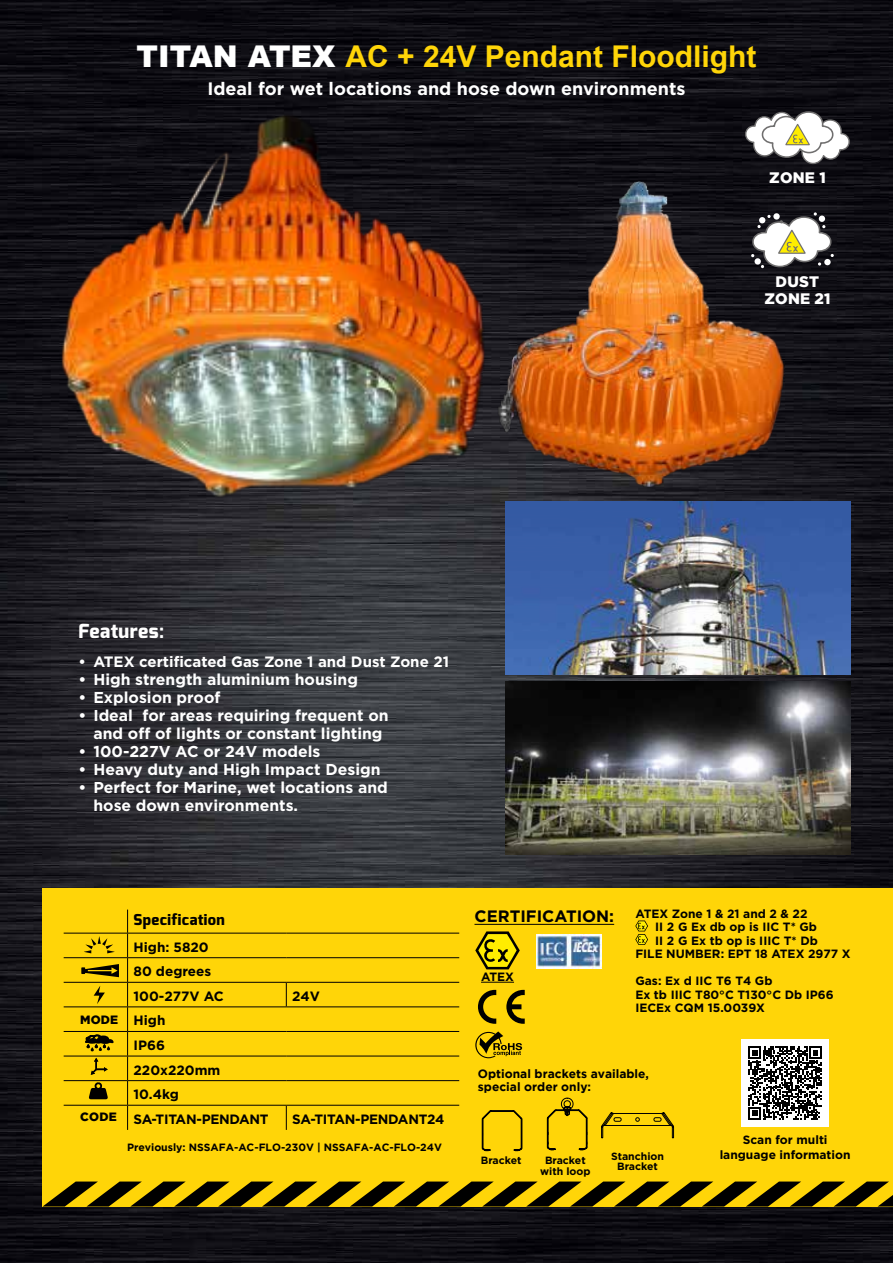
<style>
.page{position:relative;width:893px;height:1263px;background:#fff}
.page>*{position:absolute;margin:0;border:0;box-sizing:border-box;transform-origin:0 0}
.t1{font:700 30px "Arial";color:#ffd508}
.t2{font:800 19.5px "Exo";letter-spacing:.025em;color:#fff}
.t3{font:700 18px "Gotham";color:#fff}
.t4{font:700 16.5px "Gotham";color:#000}
.t5{font:700 15.75px/18px "Gotham";color:#fff;text-align:center}
.t6{font:900 15.15px/17.1px "Gotham";letter-spacing:.015em;color:#fff;text-align:center}
.t7{font:700 15px "Gotham";color:#fff}
.t8{font:800 15px "Exo";letter-spacing:.025em;color:#000}
.t9{font:700 13.5px/24.6px "Gotham";color:#000}
.t10{font:700 13.5px "Gotham";letter-spacing:-.02em;color:#000}
.t11{font:700 12px/13.5px "Gotham";color:#000;text-align:center}
.t12{font:700 12px/13.5px "Gotham";color:#000}
.t13{font:900 12px "Gotham";letter-spacing:.015em;color:#000}
.t14{font:700 10.5px "Gotham";color:#000}
.t15{font:700 10.5px/10.5px "Gotham";color:#000;text-align:center}
.s1{font-weight:900;color:#fff}
</style>
<div class="page">
<img style="left:0;top:0;width:893px;height:1263px">
<div style="left:43px;top:888px;width:850px;height:318px;background:#ffd508"></div>
<svg style="left:43px;top:1181px;width:850px;height:25px"></svg>
<img style="left:47px;top:106px;width:454px;height:401px">
<img style="left:490px;top:175px;width:301px;height:320px">
<img style="left:505px;top:501px;width:345px;height:173px">
<hr style="left:64px;top:957px;width:64px;height:1px;background:#000">
<hr style="left:64px;top:982px;width:64px;height:1px;background:#000">
<hr style="left:64px;top:1006px;width:64px;height:1px;background:#000">
<hr style="left:64px;top:1031px;width:64px;height:1px;background:#000">
<hr style="left:64px;top:1056px;width:64px;height:1px;background:#000">
<hr style="left:64px;top:1080px;width:64px;height:1px;background:#000">
<hr style="left:64px;top:1105px;width:64px;height:1px;background:#000">
<hr style="left:64px;top:933px;width:64px;height:1px;background:#000">
<hr style="left:128px;top:957px;width:158px;height:1px;background:#000">
<hr style="left:286px;top:957px;width:173px;height:1px;background:#000">
<hr style="left:128px;top:982px;width:158px;height:1px;background:#000">
<hr style="left:286px;top:982px;width:173px;height:1px;background:#000">
<svg style="left:286px;top:983px;width:1px;height:23px"></svg>
<hr style="left:128px;top:1006px;width:158px;height:1px;background:#000">
<hr style="left:286px;top:1006px;width:173px;height:1px;background:#000">
<hr style="left:128px;top:1031px;width:158px;height:1px;background:#000">
<hr style="left:286px;top:1031px;width:173px;height:1px;background:#000">
<hr style="left:128px;top:1056px;width:158px;height:1px;background:#000">
<hr style="left:286px;top:1056px;width:173px;height:1px;background:#000">
<hr style="left:128px;top:1080px;width:158px;height:1px;background:#000">
<hr style="left:286px;top:1080px;width:173px;height:1px;background:#000">
<hr style="left:128px;top:1105px;width:158px;height:1px;background:#000">
<hr style="left:286px;top:1105px;width:173px;height:1px;background:#000">
<svg style="left:286px;top:1105px;width:1px;height:25px"></svg>
<svg style="left:127px;top:909px;width:1px;height:221px"></svg>
<hr style="left:128px;top:933px;width:158px;height:1px;background:#000">
<hr style="left:286px;top:933px;width:173px;height:1px;background:#000">
<svg style="left:84px;top:936px;width:31px;height:17px"></svg>
<svg style="left:85px;top:1034px;width:29px;height:17px"></svg>
<svg style="left:91px;top:1058px;width:17px;height:17px"></svg>
<svg style="left:89px;top:1082px;width:19px;height:17px"></svg>
<svg style="left:81px;top:964px;width:38px;height:13px"></svg>
<svg style="left:94px;top:986px;width:11px;height:18px"></svg>
<hr style="left:474px;top:924px;width:140px;height:1px;background:#000">
<div style="left:741px;top:1039px;width:88px;height:88px;background:#fff"></div>
<svg style="left:748px;top:1046px;width:74px;height:74px"></svg>
<svg style="left:751px;top:212px;width:83px;height:56px"></svg>
<svg style="left:744px;top:110px;width:106px;height:55px"></svg>
<img style="left:505px;top:681px;width:345px;height:173px">
<img style="left:537px;top:935px;width:64px;height:33px">
<svg style="left:478px;top:990px;width:18px;height:34px"></svg>
<svg style="left:506px;top:990px;width:19px;height:34px"></svg>
<svg style="left:475px;top:931px;width:45px;height:38px"></svg>
<hr style="left:481px;top:982px;width:33px;height:1px;background:#000">
<svg style="left:475px;top:1031px;width:47px;height:27px"></svg>
<svg style="left:635px;top:920px;width:13px;height:25px"></svg>
<svg style="left:547px;top:1097px;width:41px;height:54px"></svg>
<svg style="left:481px;top:1110px;width:42px;height:41px"></svg>
<svg style="left:601px;top:1112px;width:73px;height:27px"></svg>
<h1 class="t1" style="left:136px;top:36px;width:622px"><span class="s1">TITAN ATEX</span> AC + 24V Pendant Floodlight</h1>
<p class="t3" style="left:207px;top:78px;width:480px">Ideal for wet locations and hose down environments</p>
<p class="t6" style="left:769px;top:168px;width:58px">ZONE 1</p>
<p class="t6" style="left:764px;top:272px;width:67px">DUST<br>ZONE 21</p>
<p class="t2" style="left:78px;top:618px;width:87px">Features:</p>
<p class="t7" style="left:78px;top:653px;width:372px">• ATEX certificated Gas Zone 1 and Dust Zone 21</p>
<p class="t5" style="left:78px;top:670px;width:281px">• High strength aluminium housing</p>
<p class="t5" style="left:78px;top:688px;width:144px">• Explosion proof</p>
<p class="t5" style="left:78px;top:706px;width:312px">• Ideal for areas requiring frequent on and off of lights or constant lighting</p>
<p class="t5" style="left:78px;top:742px;width:244px">• 100-227V AC or 24V models</p>
<p class="t5" style="left:78px;top:760px;width:304px">• Heavy duty and High Impact Design</p>
<p class="t5" style="left:93px;top:778px;width:296px;text-align:left;text-indent:-15px">• Perfect for Marine, wet locations and hose down environments.</p>
<p class="t13" style="left:80px;top:1012px;width:40px">MODE</p>
<p class="t13" style="left:80px;top:1110px;width:38px">CODE</p>
<p class="t8" style="left:134px;top:909px;width:93px">Specification</p>
<p class="t9" style="left:134px;top:934px;width:92px">High: 5820<br>80 degrees<br>100-277V AC</p>
<p class="t9" style="left:134px;top:1008px;width:137px">High<br>IP66<br>220x220mm<br>10.4kg<br>SA-TITAN-PENDANT</p>
<p class="t9" style="left:292px;top:983px;width:29px">24V</p>
<p class="t10" style="left:292px;top:1111px;width:154px">SA-TITAN-PENDANT24</p>
<p class="t14" style="left:127px;top:1141px;width:316px">Previously: NSSAFA-AC-FLO-230V | NSSAFA-AC-FLO-24V</p>
<p class="t4" style="left:474px;top:907px;width:141px">CERTIFICATION:</p>
<p class="t11" style="left:481px;top:969px;width:34px">ATEX</p>
<p class="t11" style="left:635px;top:907px;width:174px">ATEX Zone 1 &amp; 21 and 2 &amp; 22</p>
<p class="t11" style="left:655px;top:920px;width:163px">II 2 G Ex db op is IIC T* Gb</p>
<p class="t11" style="left:655px;top:934px;width:164px">II 2 G Ex tb op is IIIC T* Db</p>
<p class="t11" style="left:635px;top:947px;width:217px">FILE NUMBER: EPT 18 ATEX 2977 X</p>
<p class="t11" style="left:635px;top:974px;width:200px;text-align:left">Gas: Ex d IIC T6 T4 Gb<br>Ex tb IIIC T80°C T130°C Db IP66<br>IECEx CQM 15.0039X</p>
<p class="t12" style="left:478px;top:1066px;width:173px">Optional brackets available, special order only:</p>
<p class="t15" style="left:481px;top:1155px;width:42px">Bracket</p>
<p class="t15" style="left:540px;top:1155px;width:52px">Bracket with loop</p>
<p class="t15" style="left:611px;top:1151px;width:55px">Stanchion<br>Bracket</p>
<p class="t11" style="left:720px;top:1132px;width:132px;line-height:15px">Scan for multi language information</p>
</div>
